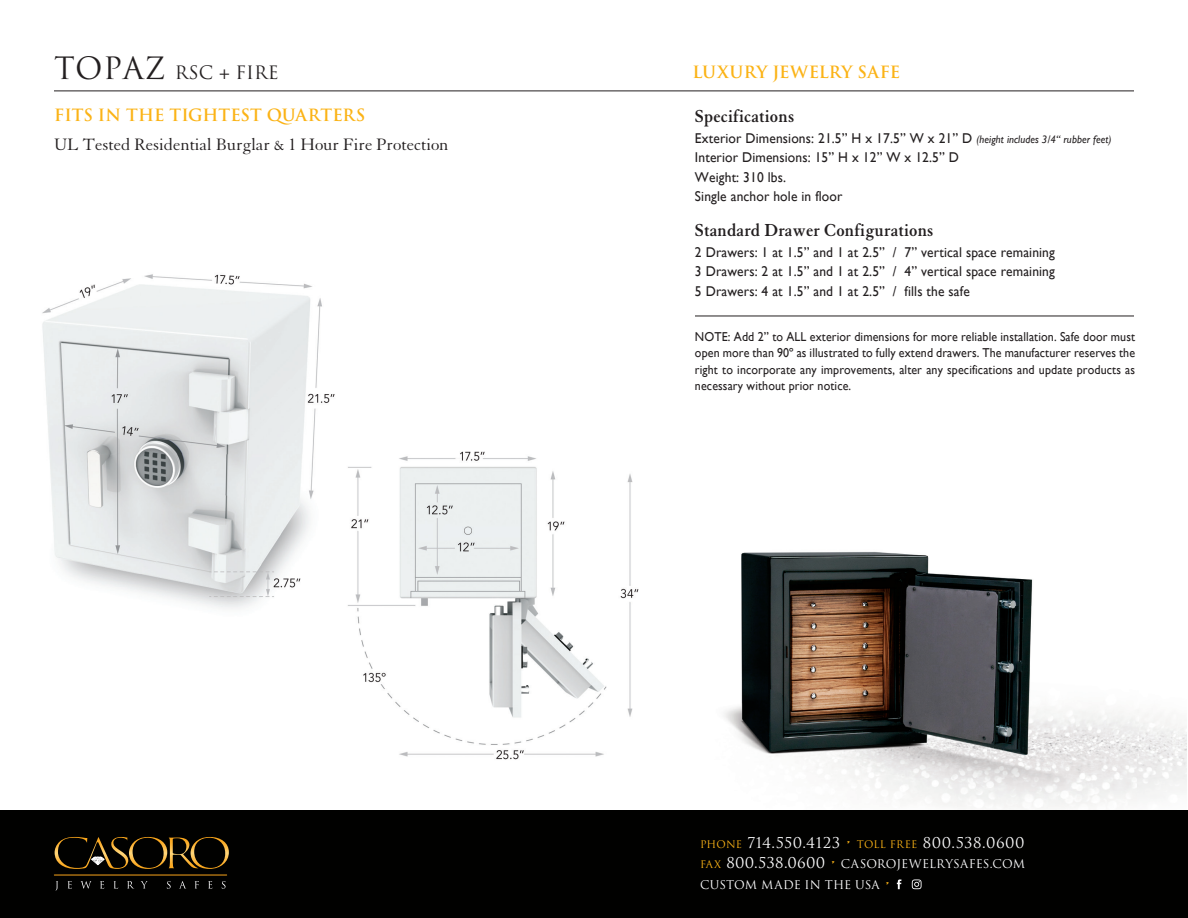
<style>
.page{position:relative;width:1188px;height:918px;background:#fff}
.page>*{position:absolute;margin:0;border:0;box-sizing:border-box;transform-origin:0 0}
.t1{font:700 18.9px "Granjon";letter-spacing:.01em;color:#231f20;scale:.95 1}
.t2{font:18px "Granjon";color:#231f20}
.t3{font:18px "Trajan";color:#231f20}
.t4{font:700 16.5px "Trajan";letter-spacing:.005em;color:#fbb316}
.t5{font:14.55px "Trajan";letter-spacing:.02em;color:#fff}
.t6{font:14.25px/19.5px "Gill Sans";letter-spacing:.01em;color:#231f20;scale:.95 1}
.t7{font:12.9px/16.5px "Gill Sans";letter-spacing:.01em;color:#231f20;text-align:justify;scale:.93 1}
.t8{font:11.7px/20.5px "Trajan";letter-spacing:.01em;color:#fff}
.s1{font-size:30px}
.s2{font-family:"Myriad Pro"}
.s3{font-style:italic;font-size:11.1px}
.s4{font-size:10.2px;color:#fbb316}
.s5{color:#fbb316}
.s6{font-size:14.55px}
.s7{font-size:14.55px;color:#fbb316}
</style>
<div class="page">
<img style="left:42px;top:274px;width:597px;height:486px">
<img style="left:695px;top:315px;width:492px;height:493px">
<hr style="left:54px;top:91px;width:1080px;height:1px;background:#231f20">
<div style="left:0;top:810px;width:1188px;height:108px;background:#010100"></div>
<hr style="left:695px;top:316px;width:439px;height:1px;background:#231f20">
<svg style="left:897px;top:879px;width:5px;height:10px"></svg>
<svg style="left:912px;top:879px;width:10px;height:10px"></svg>
<svg style="left:55px;top:881px;width:3px;height:10px"></svg>
<svg style="left:68px;top:881px;width:4px;height:8px"></svg>
<svg style="left:80px;top:881px;width:11px;height:8px"></svg>
<svg style="left:100px;top:881px;width:4px;height:8px"></svg>
<svg style="left:114px;top:881px;width:4px;height:8px"></svg>
<svg style="left:127px;top:881px;width:7px;height:8px"></svg>
<svg style="left:141px;top:881px;width:7px;height:8px"></svg>
<svg style="left:167px;top:881px;width:4px;height:8px"></svg>
<svg style="left:179px;top:881px;width:7px;height:8px"></svg>
<svg style="left:195px;top:881px;width:4px;height:8px"></svg>
<svg style="left:208px;top:881px;width:4px;height:8px"></svg>
<svg style="left:222px;top:881px;width:4px;height:8px"></svg>
<hr style="left:54px;top:875px;width:173px;height:1px;background:#f9a51b">
<svg style="left:55px;top:837px;width:174px;height:32px"></svg>
<p class="t3" style="left:54px;top:61px;width:226px"><span class="s1">TOPAZ</span> RSC <span class="s2">+</span> FIRE</p>
<p class="t4" style="left:693px;top:62px;width:209px">LUXURY JEWELRY SAFE</p>
<h1 class="t1" style="left:695px;top:105px;width:106px">Specifications</h1>
<p class="t6" style="left:695px;top:128px;width:440px">Exterior Dimensions: 21.5” H x 17.5” W x 21” D <span class="s3">(height includes 3/4“ rubber feet)<br></span>Interior Dimensions: 15” H x 12” W x 12.5” D<br>Weight: 310 lbs.<br>Single anchor hole in floor</p>
<h1 class="t1" style="left:695px;top:219px;width:252px">Standard Drawer Configurations</h1>
<p class="t6" style="left:695px;top:242px;width:380px;text-align:justify">2 Drawers: 1 at 1.5” and 1 at 2.5” / 7” vertical space remaining 3 Drawers: 2 at 1.5” and 1 at 2.5” / 4” vertical space remaining 5 Drawers: 4 at 1.5” and 1 at 2.5” / fills the safe</p>
<p class="t4" style="left:54px;top:105px;width:313px">FITS IN THE TIGHTEST QUARTERS</p>
<p class="t2" style="left:54px;top:135px;width:396px">UL Tested Residential Burglar &amp; 1 Hour Fire Protection</p>
<p class="t7" style="left:695px;top:328px;width:475px">NOTE: Add 2” to ALL exterior dimensions for more reliable installation. Safe door must open more than 90º as illustrated to fully extend drawers. The manufacturer reserves the right to incorporate any improvements, alter any specifications and update products as necessary without prior notice.</p>
<p class="t5" style="left:700px;top:834px;width:326px"><span class="s4">PHONE</span> 714.550.4123 <span class="s5">•</span> <span class="s4">TOLL FREE</span> 800.538.0600</p>
<p class="t8" style="left:700px;top:854px;width:326px"><span class="s4">FAX</span> <span class="s6">800.538.0600</span> <span class="s7">•</span> CASOROJEWELRYSAFES.COM<br>CUSTOM MADE IN THE USA <span class="s7">•</span></p>
</div>
